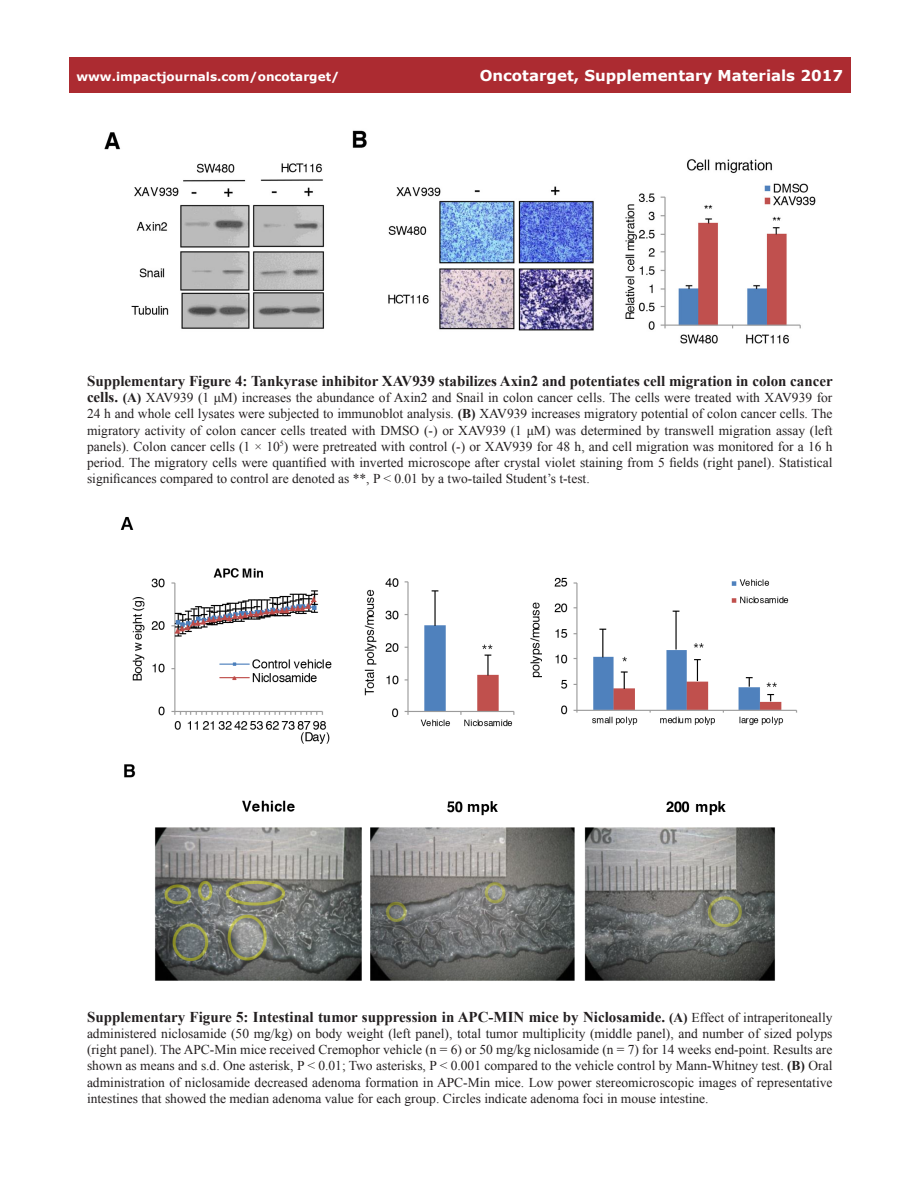
<style>
.page{position:relative;width:918px;height:1188px;background:#fff}
.page>*{position:absolute;margin:0;border:0;box-sizing:border-box;transform-origin:0 0}
.figuretext{font:700 15px "Times New Roman";color:#231f20}
.t1{font:700 15px "Verdana";color:#fff}
.figuretext-2{font:13.5px/16.2px "Times New Roman";color:#231f20;text-align:justify}
.t2{font:700 12px "Verdana";color:#fff}
.s1{font-weight:700;font-size:15px}
.s2{font-weight:700}
.s3{font-size:13.5px}
.s4{font-weight:400;font-size:13.5px}
</style>
<div class="page">
<div style="left:69px;top:57px;width:781px;height:36px;background:#ac2b31"></div>
<img style="left:104px;top:130px;width:712px;height:214px">
<img style="left:120px;top:517px;width:678px;height:464px">
<p class="t2" style="left:76px;top:68px;width:264px">www.impactjournals.com/oncotarget/</p>
<p class="t1" style="left:480px;top:65px;width:365px">Oncotarget, Supplementary Materials 2017</p>
<p class="figuretext" style="left:87px;top:371px;width:747px">Supplementary Figure 4: Tankyrase inhibitor XAV939 stabilizes Axin2 and potentiates cell migration in colon cancer</p>
<p class="figuretext-2" style="left:87px;top:389px;width:747px"><span class="s1">cells.</span> <span class="s2">(A)</span> XAV939 (1 μM) increases the abundance of Axin2 and Snail in colon cancer cells. The cells were treated with XAV939 for 24 h and whole cell lysates were subjected to immunoblot analysis. <span class="s2">(B)</span> XAV939 increases migratory potential of colon cancer cells. The migratory activity of colon cancer cells treated with DMSO (-) or XAV939 (1 μM) was determined by transwell migration assay (left panels). Colon cancer cells (1 × 10<sup>5</sup>) were pretreated with control (-) or XAV939 for 48 h, and cell migration was monitored for a 16 h period. The migratory cells were quantified with inverted microscope after crystal violet staining from 5 fields (right panel). Statistical significances compared to control are denoted as **, P &lt; 0.01 by a two-tailed Student’s t-test.</p>
<p class="figuretext" style="left:87px;top:1006px;width:747px">Supplementary Figure 5: Intestinal tumor suppression in APC-MIN mice by Niclosamide. <span class="s3">(A)</span> <span class="s4">Effect of intraperitoneally</span></p>
<p class="figuretext-2" style="left:87px;top:1025px;width:747px">administered niclosamide (50 mg/kg) on body weight (left panel), total tumor multiplicity (middle panel), and number of sized polyps (right panel). The APC-Min mice received Cremophor vehicle (n = 6) or 50 mg/kg niclosamide (n = 7) for 14 weeks end-point. Results are shown as means and s.d. One asterisk, P &lt; 0.01; Two asterisks, P &lt; 0.001 compared to the vehicle control by Mann-Whitney test. <span class="s2">(B)</span> Oral administration of niclosamide decreased adenoma formation in APC-Min mice. Low power stereomicroscopic images of representative intestines that showed the median adenoma value for each group. Circles indicate adenoma foci in mouse intestine.</p>
</div>
